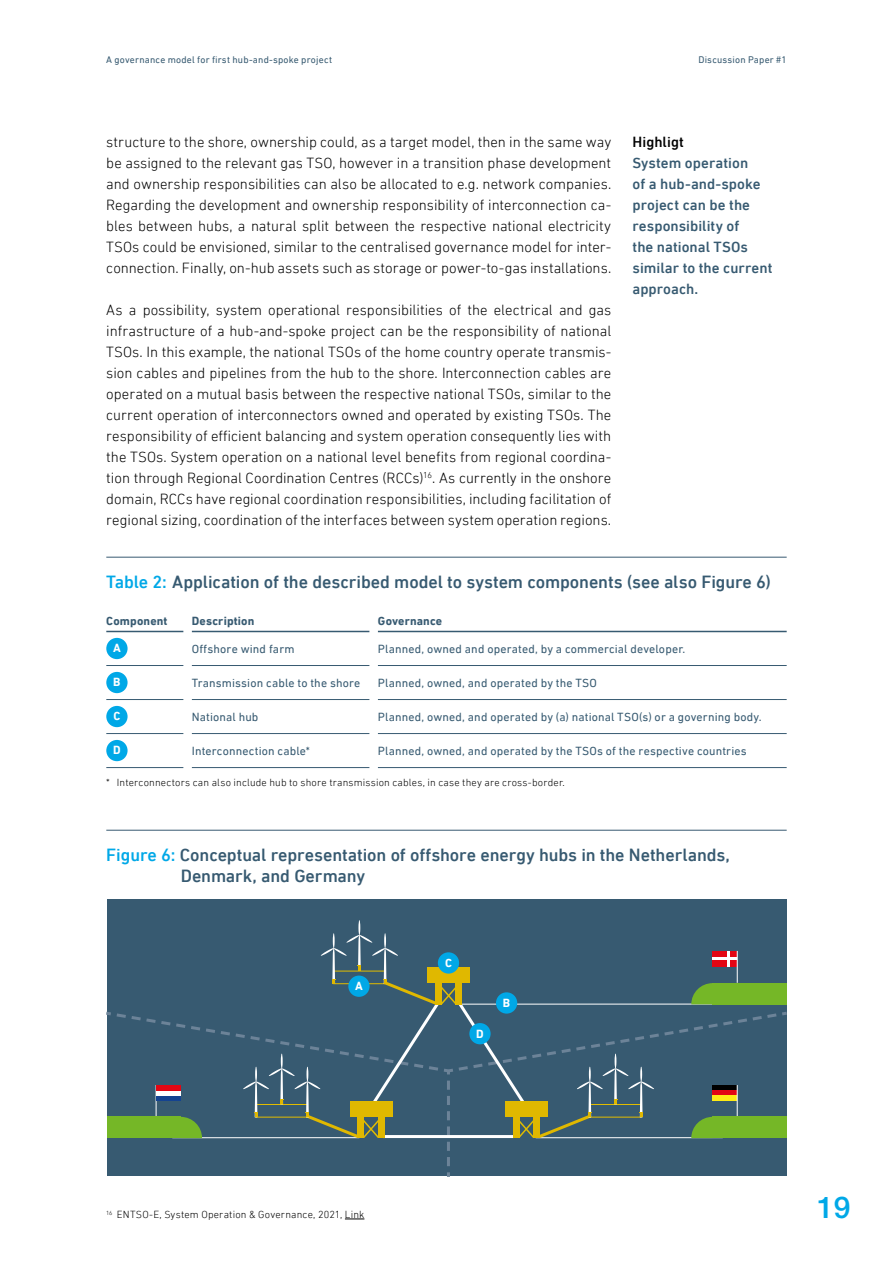
<style>
.page{position:relative;width:893px;height:1263px;background:#fff}
.page>*{position:absolute;margin:0;border:0;box-sizing:border-box;transform-origin:0 0}
.t1{font:500 30px "Helvetica Neue LT Pro";color:#00a8e7}
.Figur_OVERSKRIFT{font:500 18px/21px "DIN Next LT Pro";letter-spacing:-.005em;color:#375a71}
.Body{font:300 15px/21px "DIN Next LT Pro";color:#000;text-align:justify}
.Highlights_BRØD{font:500 15px/21px "DIN Next LT Pro";letter-spacing:.005em;color:#375a71}
.Highlights_OVERSKRIF{font:500 15px "DIN Next LT Pro";color:#000}
.Table_BRØD{font:12px "DIN Next LT Pro";letter-spacing:.015em;color:#375a71}
.Table_OVERSKRIFT{font:700 12px "DIN Next LT Pro";letter-spacing:.015em;color:#375a71}
.t2{font:700 12px "DIN Next LT Pro";color:#fff}
.Noter{font:300 10.5px "DIN Next LT Pro";letter-spacing:.015em;color:#000}
.t3{font:9.75px "DIN Next LT Pro";letter-spacing:.02em;color:#375a71}
.s1{color:#00a8e7}
</style>
<div class="page">
<svg style="left:345px;top:1219px;width:19px;height:1px"></svg>
<hr style="left:192px;top:665px;width:177px;height:1px;background:#375a71">
<hr style="left:378px;top:665px;width:409px;height:1px;background:#375a71">
<hr style="left:192px;top:699px;width:177px;height:1px;background:#375a71">
<hr style="left:378px;top:699px;width:409px;height:1px;background:#375a71">
<hr style="left:192px;top:733px;width:177px;height:1px;background:#375a71">
<hr style="left:378px;top:733px;width:409px;height:1px;background:#375a71">
<hr style="left:192px;top:767px;width:177px;height:1px;background:#375a71">
<hr style="left:378px;top:767px;width:409px;height:1px;background:#375a71">
<hr style="left:106px;top:631px;width:77px;height:1px;background:#375a71">
<hr style="left:192px;top:631px;width:177px;height:1px;background:#375a71">
<hr style="left:378px;top:631px;width:409px;height:1px;background:#375a71">
<hr style="left:106px;top:665px;width:77px;height:1px;background:#375a71">
<hr style="left:106px;top:699px;width:77px;height:1px;background:#375a71">
<hr style="left:106px;top:733px;width:77px;height:1px;background:#375a71">
<hr style="left:106px;top:767px;width:77px;height:1px;background:#375a71">
<div style="left:106px;top:638px;width:22px;height:21px;background:#00a8e7;border-radius:50%"></div>
<div style="left:106px;top:672px;width:22px;height:21px;background:#00a8e7;border-radius:50%"></div>
<div style="left:106px;top:706px;width:22px;height:21px;background:#00a8e7;border-radius:50%"></div>
<div style="left:106px;top:740px;width:22px;height:21px;background:#00a8e7;border-radius:50%"></div>
<div style="left:107px;top:900px;width:680px;height:276px;background:#375a71"></div>
<svg style="left:106px;top:920px;width:681px;height:256px"></svg>
<hr style="left:106px;top:557px;width:681px;height:1px;background:#375a71">
<hr style="left:106px;top:830px;width:681px;height:1px;background:#375a71">
<p class="t3" style="left:106px;top:54px;width:227px">A governance model for first hub-and-spoke project</p>
<p class="t3" style="left:698px;top:54px;width:90px">Discussion Paper #1</p>
<p class="Body" style="left:106px;top:131px;width:506px">structure to the shore, ownership could, as a target model, then in the same way be assigned to the relevant gas TSO, however in a transition phase development and ownership responsibilities can also be allocated to e.g. network companies.<br>Regarding the development and ownership responsibility of interconnection ca&shy;bles between hubs, a natural split between the respective national electricity TSOs could be envisioned, similar to the centralised governance model for inter&shy;connection. Finally, on-hub assets such as storage or power-to-gas installations.</p>
<p class="Body" style="left:106px;top:299px;width:506px">As a possibility, system operational responsibilities of the electrical and gas infrastructure of a hub-and-spoke project can be the responsibility of national TSOs. In this example, the national TSOs of the home country operate transmis&shy;sion cables and pipelines from the hub to the shore. Interconnection cables are operated on a mutual basis between the respective national TSOs, similar to the current operation of interconnectors owned and operated by existing TSOs. The responsibility of efficient balancing and system operation consequently lies with the TSOs. System operation on a national level benefits from regional coordina&shy;tion through Regional Coordination Centres (RCCs)<sup>16</sup>. As currently in the onshore domain, RCCs have regional coordination responsibilities, including facilitation of regional sizing, coordination of the interfaces between system operation regions.</p>
<p class="Highlights_OVERSKRIF" style="left:632px;top:133px;width:53px">Highligt</p>
<p class="Highlights_BRØD" style="left:632px;top:152px;width:141px">System operation<br>of a hub-and-spoke project can be the responsibility of<br>the national TSOs similar to the current approach.</p>
<p class="Figur_OVERSKRIFT" style="left:106px;top:571px;width:666px"><span class="s1">Table 2:</span> Application of the described model to system components (see also Figure 6)</p>
<p class="Table_OVERSKRIFT" style="left:106px;top:614px;width:63px">Component</p>
<p class="Table_OVERSKRIFT" style="left:192px;top:614px;width:64px">Description</p>
<p class="Table_OVERSKRIFT" style="left:378px;top:614px;width:66px">Governance</p>
<p class="t2" style="left:113px;top:641px;width:9px">A</p>
<p class="Table_BRØD" style="left:192px;top:642px;width:104px">Offshore wind farm</p>
<p class="Table_BRØD" style="left:378px;top:642px;width:309px">Planned, owned and operated, by a commercial developer.</p>
<p class="t2" style="left:113px;top:675px;width:9px">B</p>
<p class="Table_BRØD" style="left:192px;top:676px;width:170px">Transmission cable to the shore</p>
<p class="Table_BRØD" style="left:378px;top:676px;width:221px">Planned, owned, and operated by the TSO</p>
<p class="t2" style="left:113px;top:709px;width:8px">C</p>
<p class="Table_BRØD" style="left:192px;top:710px;width:68px">National hub</p>
<p class="Table_BRØD" style="left:378px;top:710px;width:385px">Planned, owned, and operated by (a) national TSO(s) or a governing body.</p>
<p class="t2" style="left:113px;top:743px;width:9px">D</p>
<p class="Table_BRØD" style="left:192px;top:744px;width:120px">Interconnection cable*</p>
<p class="Table_BRØD" style="left:378px;top:744px;width:370px">Planned, owned, and operated by the TSOs of the respective countries</p>
<p class="Noter" style="left:106px;top:776px;width:460px">* Interconnectors can also include hub to shore transmission cables, in case they are cross-border.</p>
<p class="Figur_OVERSKRIFT" style="left:181px;top:844px;width:551px;text-indent:-74px"><span class="s1">Figure 6:</span> Conceptual representation of offshore energy hubs in the Netherlands,<br>Denmark, and Germany</p>
<p class="t2" style="left:355px;top:979px;width:9px">A</p>
<p class="t2" style="left:445px;top:956px;width:8px">C</p>
<p class="t2" style="left:476px;top:1027px;width:9px">D</p>
<p class="t2" style="left:503px;top:996px;width:9px">B</p>
<p class="Noter" style="left:106px;top:1208px;width:260px"><sup>16</sup> ENTSO-E, System Operation &amp; Governance, 2021, Link</p>
<h1 class="t1" style="left:817px;top:1189px;width:35px">19</h1>
</div>
